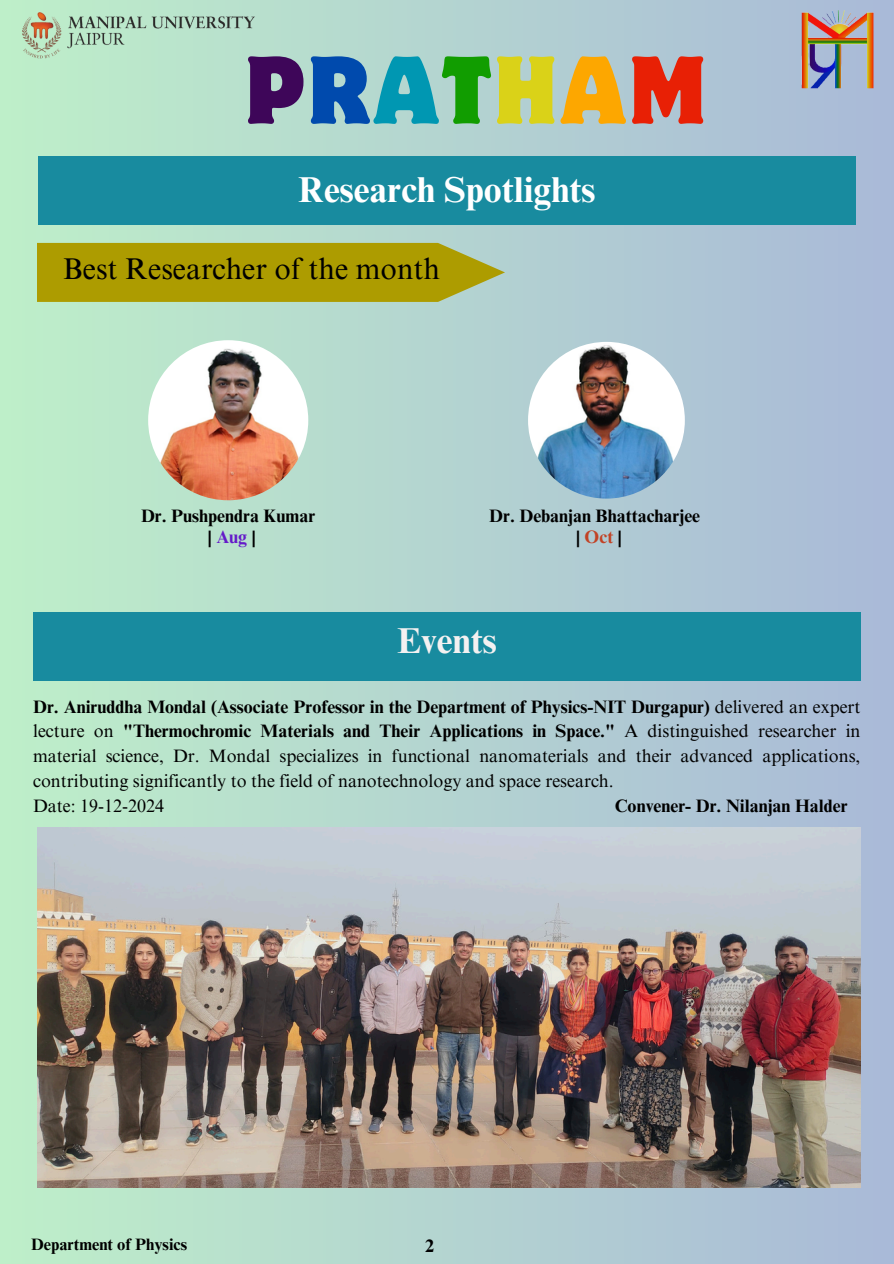
<style>
.page{position:relative;width:894px;height:1264px;background:#fff}
.page>*{position:absolute;margin:0;border:0;box-sizing:border-box;transform-origin:0 0}
.t1{font:semi-condensed 85.2px "Motter Corpus Std";letter-spacing:.05em;color:#3e0659}
.t2{font:700 36px "Times NRMT Pro";color:#fff}
.t3{font:700 36px "Times NRMT Pro";color:#f4f1f1}
.t4{font:30px "Times NRMT Pro";color:#000}
.t5{font:18px/24.8px "Times NRMT Pro";color:#000;text-align:justify}
.t6{font:700 18px "Times NRMT Pro";color:#000}
.t7{font:700 18px "Times NRMT Pro";color:#641ac9}
.t8{font:700 18px "Times NRMT Pro";color:#c24225}
.t9{font:700 16.5px "Times NRMT Pro";color:#000}
.s1{color:#004aad}
.s2{color:#0097b2}
.s3{color:#119d00}
.s4{color:#dad218}
.s5{color:#fda700}
.s6{color:#e82005}
.s7{color:#000}
.s8{font-weight:700}
</style>
<div class="page">
<div style="left:0;top:0;width:893px;height:1263px;background:linear-gradient(to right,#bdeec8,#a9b9d7)"></div>
<img style="left:4px;top:0;width:267px;height:90px">
<img style="left:799px;top:10px;width:77px;height:79px">
<div style="left:38px;top:156px;width:817px;height:69px;background:#188b9f"></div>
<svg style="left:37px;top:243px;width:468px;height:59px;background:#ad9f0e"></svg>
<img style="left:148px;top:340px;width:160px;height:160px;border-radius:50%">
<img style="left:528px;top:342px;width:156px;height:156px;border-radius:50%">
<div style="left:33px;top:612px;width:827px;height:68px;background:#188b9f"></div>
<img style="left:37px;top:828px;width:823px;height:358px">
<h2 class="t1" style="left:245px;top:56px;width:461px">P<span class="s1">R</span><span class="s2">A</span><span class="s3">T</span><span class="s4">H</span><span class="s5">A</span><span class="s6">M</span></h2>
<h4 class="t2" style="left:298px;top:176px;width:298px">Research Spotlights</h4>
<h4 class="t4" style="left:63px;top:257px;width:379px">Best Researcher of the month</h4>
<p class="t6" style="left:141px;top:509px;width:176px">Dr. Pushpendra Kumar</p>
<h4 class="t6" style="left:489px;top:509px;width:212px">Dr. Debanjan Bhattacharjee</h4>
<h2 class="t7" style="left:208px;top:530px;width:49px"><span class="s7">|</span> Aug <span class="s7">|</span></h2>
<h4 class="t8" style="left:576px;top:530px;width:47px"><span class="s7">|</span> Oct <span class="s7">|</span></h4>
<p class="t3" style="left:397px;top:627px;width:101px">Events</p>
<p class="t5" style="left:33px;top:696px;width:828px"><span class="s8">Dr. Aniruddha Mondal (Associate Professor in the Department of Physics-NIT Durgapur)</span> delivered an expert lecture on <span class="s8">"Thermochromic Materials and Their Applications in Space."</span> A distinguished researcher in material science, Dr. Mondal specializes in functional nanomaterials and their advanced applications, contributing significantly to the field of nanotechnology and space research.</p>
<p class="t5" style="left:33px;top:795px;width:133px">Date: 19-12-2024</p>
<p class="t6" style="left:614px;top:798px;width:234px">Convener- Dr. Nilanjan Halder</p>
<h3 class="t9" style="left:31px;top:1237px;width:157px">Department of Physics</h3>
<p class="t6" style="left:425px;top:1238px;width:10px">2</p>
</div>
